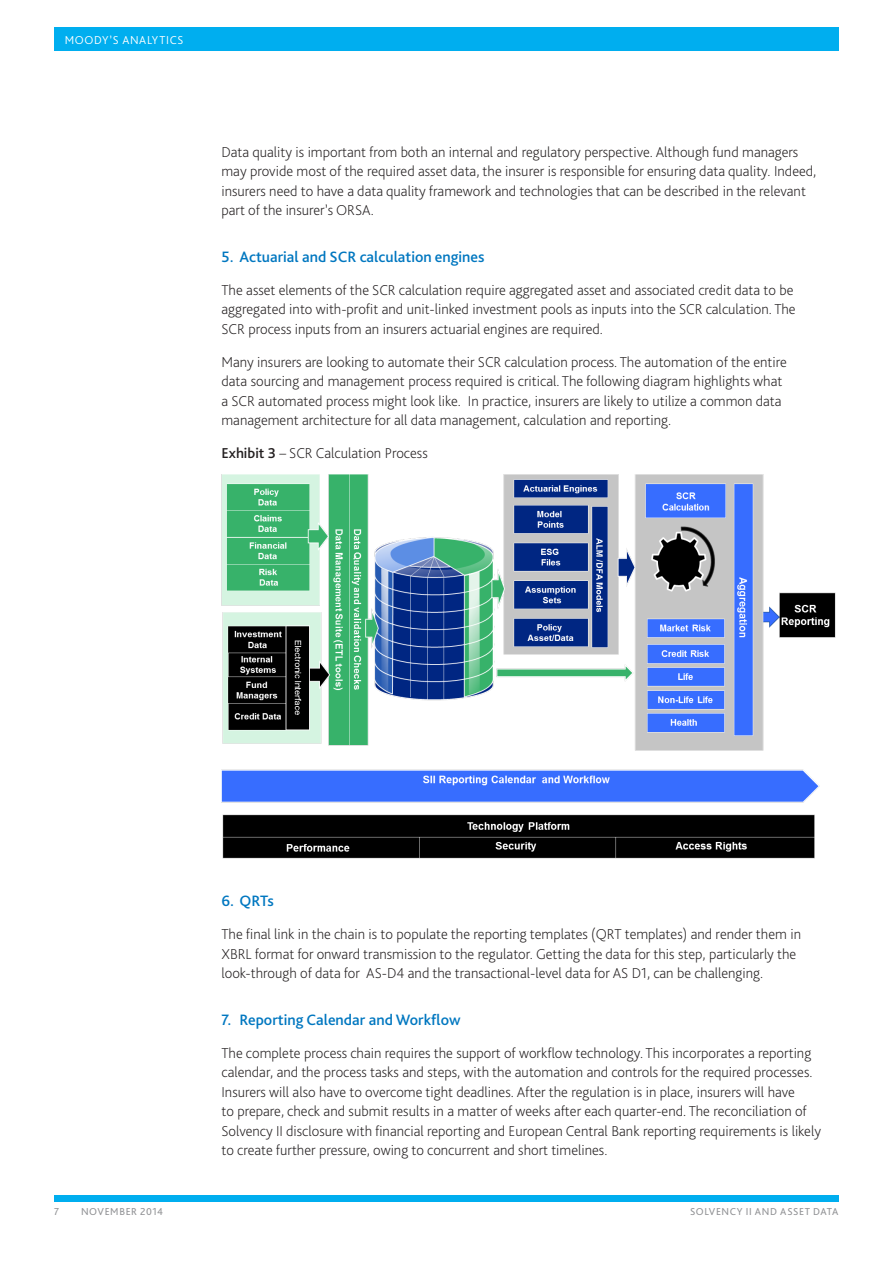
<style>
.page{position:relative;width:893px;height:1263px;background:#fff}
.page>*{position:absolute;margin:0;border:0;box-sizing:border-box;transform-origin:0 0}
.BODY___Headline_2__s{font:500 15.75px "Bliss Pro";color:#0077c0}
.BODY___Text{font:200 15px/19.5px "Bliss Pro";color:#231f20}
.t1{font:300 12px "Bliss Pro";letter-spacing:.055em;color:#fff}
.t2{font:10.5px "Bliss Pro";letter-spacing:.06em;color:#919295}
.s1{font-weight:500}
</style>
<div class="page">
<div style="left:54px;top:1195px;width:785px;height:6px;background:#00aeef"></div>
<div style="left:54px;top:27px;width:785px;height:24px;background:#00aeef"></div>
<img style="left:221px;top:475px;width:615px;height:384px">
<p class="t1" style="left:65px;top:32px;width:120px">MOODY’S ANALYTICS</p>
<p class="BODY___Text" style="left:221px;top:142px;width:596px">Data quality is important from both an internal and regulatory perspective. Although fund managers may provide most of the required asset data, the insurer is responsible for ensuring data quality. Indeed, insurers need to have a data quality framework and technologies that can be described in the relevant part of the insurer’s ORSA.</p>
<p class="BODY___Headline_2__s" style="left:221px;top:247px;width:265px">5. Actuarial and SCR calculation engines</p>
<p class="BODY___Text" style="left:221px;top:280px;width:576px">The asset elements of the SCR calculation require aggregated asset and associated credit data to be aggregated into with-profit and unit-linked investment pools as inputs into the SCR calculation. The<br>SCR process inputs from an insurers actuarial engines are required.</p>
<p class="BODY___Text" style="left:221px;top:352px;width:567px">Many insurers are looking to automate their SCR calculation process. The automation of the entire data sourcing and management process required is critical. The following diagram highlights what a SCR automated process might look like. In practice, insurers are likely to utilize a common data management architecture for all data management, calculation and reporting.</p>
<p class="BODY___Text" style="left:221px;top:443px;width:208px"><span class="s1">Exhibit 3</span> – SCR Calculation Process</p>
<p class="BODY___Headline_2__s" style="left:221px;top:891px;width:54px">6. QRTs</p>
<p class="BODY___Text" style="left:221px;top:924px;width:581px">The final link in the chain is to populate the reporting templates (QRT templates) and render them in<br>XBRL format for onward transmission to the regulator. Getting the data for this step, particularly the look-through of data for AS-D4 and the transactional-level data for AS D1, can be challenging.</p>
<p class="BODY___Headline_2__s" style="left:221px;top:1010px;width:241px">7. Reporting Calendar and Workflow</p>
<p class="BODY___Text" style="left:221px;top:1043px;width:601px">The complete process chain requires the support of workflow technology. This incorporates a reporting calendar, and the process tasks and steps, with the automation and controls for the required processes.<br>Insurers will also have to overcome tight deadlines. After the regulation is in place, insurers will have<br>to prepare, check and submit results in a matter of weeks after each quarter-end. The reconciliation of Solvency II disclosure with financial reporting and European Central Bank reporting requirements is likely to create further pressure, owing to concurrent and short timelines.</p>
<p class="t2" style="left:54px;top:1205px;width:7px">7</p>
<p class="t2" style="left:81px;top:1205px;width:84px">NOVEMBER 2014</p>
<p class="t2" style="left:690px;top:1205px;width:150px">SOLVENCY II AND ASSET DATA</p>
</div>
